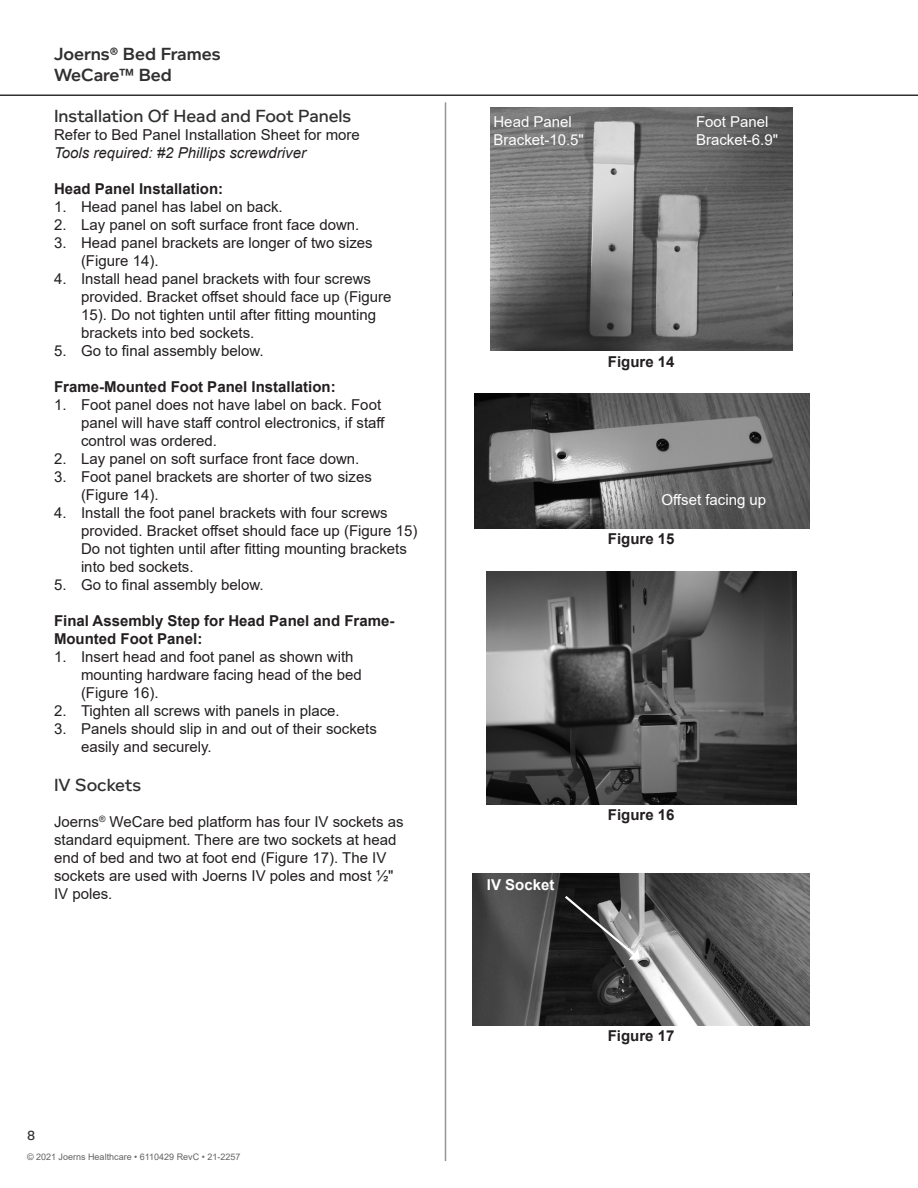
<style>
.page{position:relative;width:918px;height:1188px;background:#fff}
.page>*{position:absolute;margin:0;border:0;box-sizing:border-box;transform-origin:0 0}
.t1{font:500 18px "Foundry Context";color:#312f30}
.t2{font:600 18px/21px "Foundry Context";color:#312f30}
.t3{font:15px/18px "Arial";color:#231f20}
.t4{font:700 15px/18px "Arial";color:#231f20}
.t5{font:15px/18px "Arial";color:#fff}
.t6{font:italic 15px "Arial";color:#231f20}
.t7{font:700 15px "Arial";color:#fff}
.t8{font:500 13.5px "Foundry Context";color:#312f30}
.t9{font:9px "Arial";color:#636366}
</style>
<div class="page">
<hr style="left:445px;top:102px;width:1px;height:1059px;background:#939598">
<hr style="left:0;top:94px;width:918px;height:2px;background:#312f30">
<img style="left:490px;top:107px;width:302px;height:244px">
<img style="left:474px;top:394px;width:336px;height:135px">
<img style="left:486px;top:571px;width:310px;height:233px">
<img style="left:472px;top:873px;width:338px;height:152px">
<svg style="left:563px;top:894px;width:77px;height:66px;background:#4f4f4f"></svg>
<p class="t2" style="left:54px;top:43px;width:168px">Joerns® Bed Frames<br>WeCare™ Bed</p>
<p class="t1" style="left:54px;top:106px;width:299px">Installation Of Head and Foot Panels</p>
<p class="t3" style="left:54px;top:126px;width:307px">Refer to Bed Panel Installation Sheet for more</p>
<p class="t6" style="left:54px;top:143px;width:254px">Tools required: #2 Phillips screwdriver</p>
<p class="t4" style="left:54px;top:180px;width:171px">Head Panel Installation:</p>
<p class="t3" style="left:54px;top:198px;width:230px">1. Head panel has label on back.</p>
<p class="t3" style="left:54px;top:216px;width:307px">2. Lay panel on soft surface front face down.</p>
<p class="t3" style="left:81px;top:234px;width:293px;text-indent:-27px">3. Head panel brackets are longer of two sizes (Figure 14).</p>
<p class="t3" style="left:81px;top:270px;width:312px;text-indent:-27px">4. Install head panel brackets with four screws provided. Bracket offset should face up (Figure 15). Do not tighten until after fitting mounting brackets into bed sockets.</p>
<p class="t3" style="left:54px;top:342px;width:211px">5. Go to final assembly below.</p>
<p class="t4" style="left:54px;top:378px;width:283px">Frame-Mounted Foot Panel Installation:</p>
<p class="t3" style="left:81px;top:396px;width:306px;text-indent:-27px">1. Foot panel does not have label on back. Foot panel will have staff control electronics, if staff control was ordered.</p>
<p class="t3" style="left:54px;top:450px;width:307px">2. Lay panel on soft surface front face down.</p>
<p class="t3" style="left:81px;top:468px;width:292px;text-indent:-27px">3. Foot panel brackets are shorter of two sizes (Figure 14).</p>
<p class="t3" style="left:81px;top:504px;width:338px;text-indent:-27px">4. Install the foot panel brackets with four screws provided. Bracket offset should face up (Figure 15)<br>Do not tighten until after fitting mounting brackets into bed sockets.</p>
<p class="t3" style="left:54px;top:576px;width:211px">5. Go to final assembly below.</p>
<p class="t4" style="left:54px;top:612px;width:342px">Final Assembly Step for Head Panel and Frame-<br>Mounted Foot Panel:</p>
<p class="t3" style="left:81px;top:648px;width:282px;text-indent:-27px">1. Insert head and foot panel as shown with mounting hardware facing head of the bed (Figure 16).</p>
<p class="t3" style="left:54px;top:702px;width:287px">2. Tighten all screws with panels in place.</p>
<p class="t3" style="left:81px;top:720px;width:297px;text-indent:-27px">3. Panels should slip in and out of their sockets easily and securely.</p>
<p class="t1" style="left:54px;top:775px;width:89px">IV Sockets</p>
<p class="t3" style="left:54px;top:813px;width:351px">Joerns<sup>®</sup> WeCare bed platform has four IV sockets as standard equipment. There are two sockets at head end of bed and two at foot end (Figure 17). The IV sockets are used with Joerns IV poles and most ½" IV poles.</p>
<p class="t8" style="left:27px;top:1128px;width:10px">8</p>
<p class="t9" style="left:27px;top:1150px;width:215px">© 2021 Joerns Healthcare • 6110429 RevC • 21-2257</p>
<p class="t5" style="left:494px;top:112px;width:92px">Head Panel<br>Bracket-10.5"</p>
<p class="t5" style="left:696px;top:112px;width:84px">Foot Panel<br>Bracket-6.9"</p>
<p class="t4" style="left:608px;top:353px;width:68px">Figure 14</p>
<p class="t5" style="left:662px;top:491px;width:106px">Offset facing up</p>
<p class="t4" style="left:608px;top:530px;width:68px">Figure 15</p>
<p class="t7" style="left:487px;top:874px;width:69px">IV Socket</p>
<p class="t4" style="left:608px;top:806px;width:68px">Figure 16</p>
<p class="t4" style="left:608px;top:1027px;width:68px">Figure 17</p>
</div>
